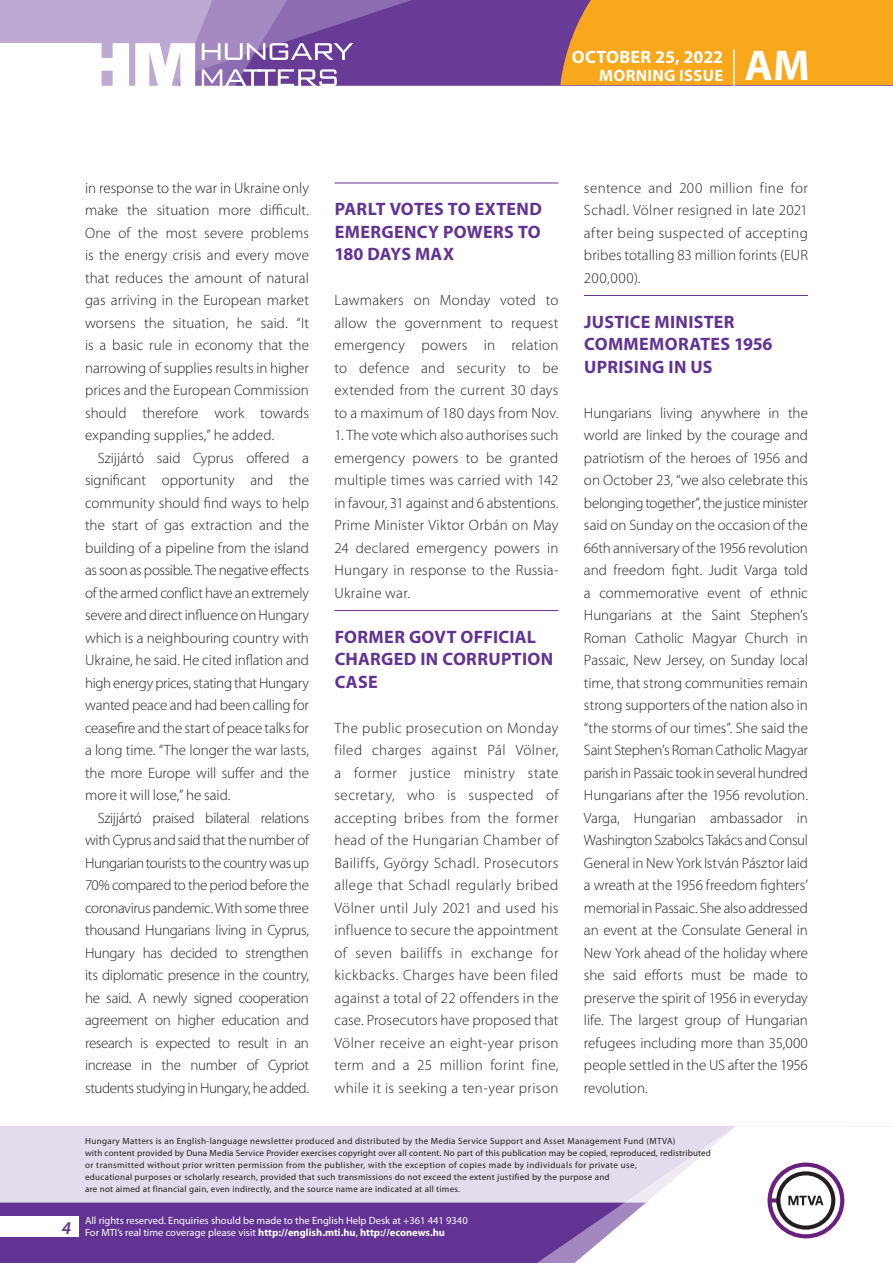
<style>
.page{position:relative;width:893px;height:1263px;background:#fff}
.page>*{position:absolute;margin:0;border:0;box-sizing:border-box;transform-origin:0 0}
.t1{font:700 43.35px "Myriad Pro";color:#fff}
._01_cimsor{font:700 18px/22.5px "Myriad Pro";letter-spacing:.02em;color:#623393}
.t2{font:700 18px "Myriad Pro";letter-spacing:.01em;color:#fff}
.t3{font:italic 600 18px "Myriad Pro";color:#623393}
.t4{font:700 16.5px "Myriad Pro";letter-spacing:.02em;color:#fff}
._03_kenyer_szöveg-1{font:300 15px/22.5px "Myriad Pro";letter-spacing:.015em;color:#231f20;text-align:justify}
._03_kenyer_szöveg-2{font:300 15px/22.5px "Myriad Pro";letter-spacing:-.01em;color:#231f20;text-align:justify}
.t5{font:10.5px/12px "Myriad Pro";color:#fff}
.t6{font:9px/12px "Myriad Pro";letter-spacing:.03em;color:#231f20}
.s1{font-weight:700}
</style>
<div class="page">
<div style="left:0;top:1126px;width:893px;height:137px;background:#e4dcec"></div>
<div style="left:0;top:1202px;width:506px;height:61px;background:#623393"></div>
<div style="left:506px;top:1202px;width:43px;height:61px;background:#623393"></div>
<svg style="left:549px;top:1126px;width:344px;height:137px;fill:#fff"></svg>
<svg style="left:767px;top:1162px;width:77px;height:76px;background:#c5b8c8"></svg>
<div style="left:0;top:1216px;width:79px;height:20px;background:#fff"></div>
<div style="left:0;top:0;width:893px;height:85px;background:#683b97"></div>
<div style="left:560px;top:0;width:333px;height:85px;background:#f9a71b"></div>
<hr style="left:733px;top:49px;width:2px;height:37px;background:#fff">
<svg style="left:0;top:0;width:479px;height:86px"></svg>
<hr style="left:334px;top:183px;width:224px;height:1px;background:#623393">
<hr style="left:334px;top:610px;width:224px;height:1px;background:#623393">
<hr style="left:584px;top:295px;width:224px;height:1px;background:#623393">
<p class="t2" style="left:572px;top:45px;width:153px">OCTOBER 25, 2022</p>
<p class="t4" style="left:599px;top:65px;width:125px">MORNING ISSUE</p>
<h1 class="t1" style="left:745px;top:37px;width:67px">AM</h1>
<p class="_03_kenyer_szöveg-1" style="left:85px;top:176px;width:225px">in response to the war in Ukraine only make the situation more difficult.<br>One of the most severe problems is the energy crisis and every move that reduces the amount of natural gas arriving in the European market worsens the situation, he said. “It is a basic rule in economy that the narrowing of supplies results in higher prices and the European Commission should therefore work towards expanding supplies,” he added.</p>
<p class="_03_kenyer_szöveg-2" style="left:85px;top:446px;width:225px;text-indent:13px">Szijjártó said Cyprus offered a significant opportunity and the community should find ways to help the start of gas extraction and the building of a pipeline from the island as soon as possible. The negative effects of the armed conflict have an extremely severe and direct influence on Hungary which is a neighbouring country with Ukraine, he said. He cited inflation and high energy prices, stating that Hungary wanted peace and had been calling for ceasefire and the start of peace talks for a long time. “The longer the war lasts, the more Europe will suffer and the more it will lose,” he said.</p>
<p class="_03_kenyer_szöveg-2" style="left:85px;top:806px;width:225px;text-indent:13px">Szijjártó praised bilateral relations with Cyprus and said that the number of Hungarian tourists to the country was up 70% compared to the period before the coronavirus pandemic. With some three thousand Hungarians living in Cyprus, Hungary has decided to strengthen its diplomatic presence in the country, he said. A newly signed cooperation agreement on higher education and research is expected to result in an increase in the number of Cypriot students studying in Hungary, he added.</p>
<p class="_01_cimsor" style="left:334px;top:197px;width:209px;text-align:justify">PARLT VOTES TO EXTEND EMERGENCY POWERS TO 180 DAYS MAX</p>
<p class="_03_kenyer_szöveg-1" style="left:334px;top:289px;width:225px">Lawmakers on Monday voted to allow the government to request emergency powers in relation to defence and security to be extended from the current 30 days to a maximum of 180 days from Nov.</p>
<p class="_03_kenyer_szöveg-1" style="left:334px;top:424px;width:225px">1. The vote which also authorises such emergency powers to be granted multiple times was carried with 142 in favour, 31 against and 6 abstentions.<br>Prime Minister Viktor Orbán on May 24 declared emergency powers in Hungary in response to the Russia-Ukraine war.</p>
<p class="_01_cimsor" style="left:335px;top:625px;width:220px">FORMER GOVT OFFICIAL<br>CHARGED IN CORRUPTION<br>CASE</p>
<p class="_03_kenyer_szöveg-1" style="left:334px;top:716px;width:225px">The public prosecution on Monday filed charges against Pál Völner, a former justice ministry state secretary, who is suspected of accepting bribes from the former head of the Hungarian Chamber of Bailiffs, György Schadl. Prosecutors allege that Schadl regularly bribed Völner until July 2021 and used his influence to secure the appointment of seven bailiffs in exchange for kickbacks. Charges have been filed against a total of 22 offenders in the case. Prosecutors have proposed that Völner receive an eight-year prison term and a 25 million forint fine, while it is seeking a ten-year prison</p>
<p class="_03_kenyer_szöveg-1" style="left:584px;top:176px;width:225px">sentence and 200 million fine for Schadl. Völner resigned in late 2021 after being suspected of accepting bribes totalling 83 million forints (EUR 200,000).</p>
<p class="_01_cimsor" style="left:584px;top:310px;width:190px">JUSTICE MINISTER<br>COMMEMORATES 1956<br>UPRISING IN US</p>
<p class="_03_kenyer_szöveg-1" style="left:584px;top:401px;width:225px">Hungarians living anywhere in the world are linked by the courage and patriotism of the heroes of 1956 and on October 23, “we also celebrate this belonging together”, the justice minister said on Sunday on the occasion of the 66th anniversary of the 1956 revolution and freedom fight. Judit Varga told a commemorative event of ethnic Hungarians at the Saint Stephen’s Roman Catholic Magyar Church in Passaic, New Jersey, on Sunday local time, that strong communities remain strong supporters of the nation also in “the storms of our times”. She said the Saint Stephen’s Roman Catholic Magyar parish in Passaic took in several hundred Hungarians after the 1956 revolution.<br>Varga, Hungarian ambassador in Washington Szabolcs Takács and Consul General in New York István Pásztor laid a wreath at the 1956 freedom fighters’ memorial in Passaic. She also addressed an event at the Consulate General in New York ahead of the holiday where she said efforts must be made to preserve the spirit of 1956 in everyday life. The largest group of Hungarian refugees including more than 35,000 people settled in the US after the 1956 revolution.</p>
<p class="t3" style="left:62px;top:1217px;width:11px">4</p>
<p class="t6" style="left:85px;top:1134px;width:627px">Hungary Matters is an English-language newsletter produced and distributed by the Media Service Support and Asset Management Fund (MTVA)<br>with content provided by Duna Media Service Provider exercises copyright over all content. No part of this publication may be copied, reproduced, redistributed or transmitted without prior written permission from the publisher, with the exception of copies made by individuals for private use,<br>educational purposes or scholarly research, provided that such transmissions do not exceed the extent justified by the purpose and<br>are not aimed at financial gain, even indirectly, and the source name are indicated at all times.</p>
<p class="t5" style="left:85px;top:1214px;width:384px">All rights reserved. Enquiries should be made to the English Help Desk at +361 441 9340<br>For MTI’s real time coverage please visit <span class="s1">http://english.mti.hu</span>, <span class="s1">http://econews.hu</span></p>
</div>
